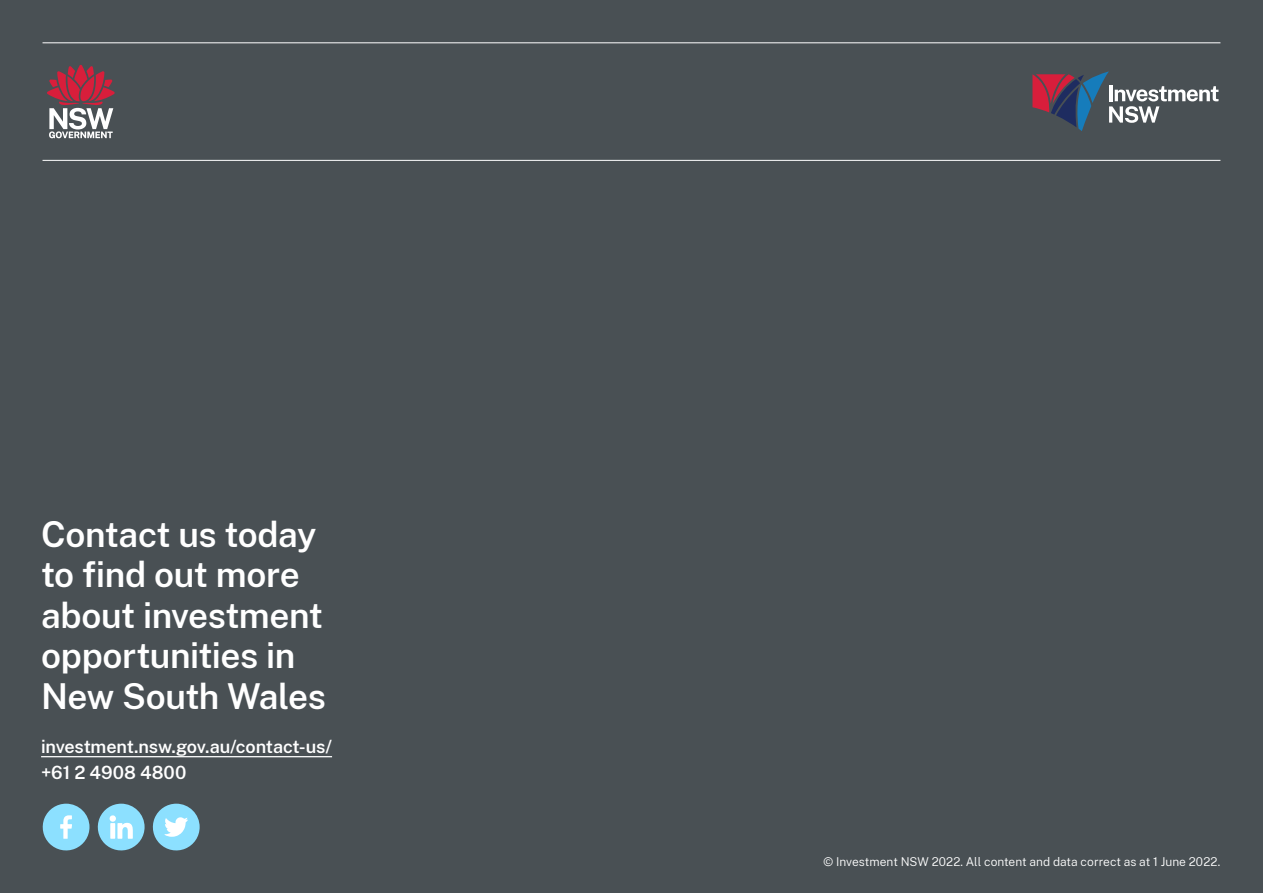
<style>
.page{position:relative;width:1263px;height:893px;background:#495054}
.page>*{position:absolute;margin:0;border:0;box-sizing:border-box;transform-origin:0 0}
.t1{font:600 35.1px/40.5px "Public Sans";letter-spacing:-.015em;color:#fff}
.t2{font:600 18px/26px "Public Sans";letter-spacing:-.01em;color:#fff}
.t3{font:300 12px "Public Sans";color:#fff}
</style>
<div class="page">
<hr style="left:43px;top:43px;width:1177px;height:1px;background:#fff">
<hr style="left:43px;top:160px;width:1177px;height:1px;background:#fff">
<svg style="left:47px;top:65px;width:68px;height:73px"></svg>
<svg style="left:1032px;top:71px;width:186px;height:60px"></svg>
<svg style="left:97px;top:804px;width:48px;height:47px"></svg>
<svg style="left:42px;top:804px;width:48px;height:47px"></svg>
<svg style="left:152px;top:804px;width:48px;height:47px"></svg>
<hr style="left:41px;top:756px;width:291px;height:1px;background:#fff">
<p class="t1" style="left:41px;top:512px;width:286px">Contact us today to find out more about investment opportunities in<br>New South Wales</p>
<p class="t2" style="left:41px;top:733px;width:292px">investment.nsw.gov.au/contact-us/ +61 2 4908 4800</p>
<p class="t3" style="left:823px;top:853px;width:398px">© Investment NSW 2022. All content and data correct as at 1 June 2022.</p>
</div>
